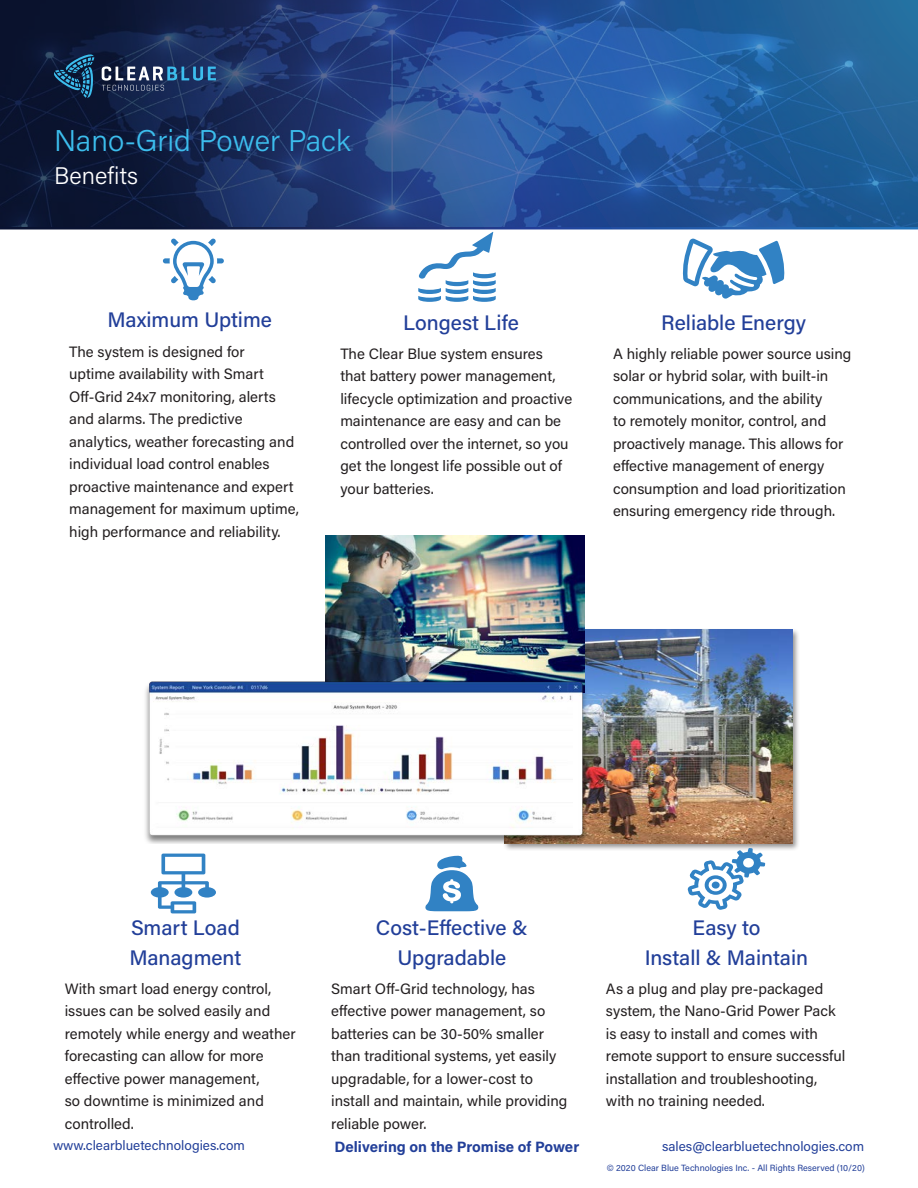
<style>
.page{position:relative;width:918px;height:1188px;background:#fff}
.page>*{position:absolute;margin:0;border:0;box-sizing:border-box;transform-origin:0 0}
.t1{font:300 30px "Acumin Pro";color:#3cbded}
.t2{font:300 24px "Acumin Pro";letter-spacing:.005em;color:#fff}
.t3{font:500 21px "Acumin Pro";color:#223f99}
.Body_Copy{font:15px/22.5px "Acumin Pro";color:#231f20}
.t4{font:700 15px "Acumin Pro";color:#223f99}
.t5{font:13.5px "Acumin Pro";color:#223f99}
.t6{font:9px "Acumin Pro";color:#223f99}
</style>
<div class="page">
<img style="left:0;top:0;width:918px;height:227px">
<svg style="left:53px;top:52px;width:42px;height:46px;background:#184164"></svg>
<svg style="left:102px;top:66px;width:114px;height:25px;background:#3c567b"></svg>
<div style="left:503px;top:628px;width:298px;height:224px;background:#231f20;opacity:.5"></div>
<img style="left:585px;top:629px;width:207px;height:214px">
<img style="left:326px;top:535px;width:259px;height:145px">
<img style="left:145px;top:680px;width:446px;height:163px">
<svg style="left:163px;top:238px;width:61px;height:62px"></svg>
<svg style="left:687px;top:848px;width:78px;height:62px"></svg>
<svg style="left:151px;top:854px;width:65px;height:59px"></svg>
<svg style="left:418px;top:232px;width:78px;height:70px"></svg>
<svg style="left:682px;top:238px;width:103px;height:61px"></svg>
<svg style="left:425px;top:855px;width:54px;height:56px"></svg>
<p class="t1" style="left:54px;top:120px;width:298px">Nano-Grid Power Pack</p>
<p class="t2" style="left:54px;top:159px;width:86px">Benefits</p>
<p class="t3" style="left:108px;top:306px;width:166px">Maximum Uptime</p>
<p class="Body_Copy" style="left:69px;top:340px;width:231px">The system is designed for<br>uptime availability with Smart<br>Off-Grid 24x7 monitoring, alerts and alarms. The predictive analytics, weather forecasting and individual load control enables proactive maintenance and expert management for maximum uptime, high performance and reliability.</p>
<p class="t3" style="left:403px;top:308px;width:117px">Longest Life</p>
<p class="Body_Copy" style="left:340px;top:342px;width:233px">The Clear Blue system ensures that battery power management, lifecycle optimization and proactive maintenance are easy and can be controlled over the internet, so you get the longest life possible out of your batteries.</p>
<p class="t3" style="left:661px;top:308px;width:146px">Reliable Energy</p>
<p class="Body_Copy" style="left:613px;top:342px;width:240px">A highly reliable power source using solar or hybrid solar, with built-in communications, and the ability<br>to remotely monitor, control, and proactively manage. This allows for effective management of energy consumption and load prioritization ensuring emergency ride through.</p>
<p class="t3" style="left:131px;top:913px;width:110px">Smart Load</p>
<p class="t3" style="left:129px;top:943px;width:113px">Managment</p>
<p class="Body_Copy" style="left:65px;top:977px;width:232px">With smart load energy control, issues can be solved easily and remotely while energy and weather forecasting can allow for more effective power management,<br>so downtime is minimized and controlled.</p>
<p class="t3" style="left:376px;top:913px;width:153px">Cost-Effective &amp;</p>
<p class="t3" style="left:397px;top:943px;width:110px">Upgradable</p>
<p class="Body_Copy" style="left:331px;top:977px;width:238px">Smart Off-Grid technology, has effective power management, so batteries can be 30-50% smaller than traditional systems, yet easily upgradable, for a lower-cost to install and maintain, while providing reliable power.</p>
<p class="t3" style="left:693px;top:913px;width:69px">Easy to</p>
<p class="t3" style="left:645px;top:943px;width:165px">Install &amp; Maintain</p>
<p class="Body_Copy" style="left:606px;top:977px;width:241px">As a plug and play pre-packaged system, the Nano-Grid Power Pack is easy to install and comes with remote support to ensure successful installation and troubleshooting, with no training needed.</p>
<p class="t5" style="left:53px;top:1136px;width:193px">www.clearbluetechnologies.com</p>
<p class="t4" style="left:335px;top:1136px;width:246px">Delivering on the Promise of Power</p>
<p class="t5" style="left:662px;top:1137px;width:204px">sales@clearbluetechnologies.com</p>
<p class="t6" style="left:607px;top:1161px;width:260px">© 2020 Clear Blue Technologies Inc. - All Rights Reserved (10/20)</p>
</div>
